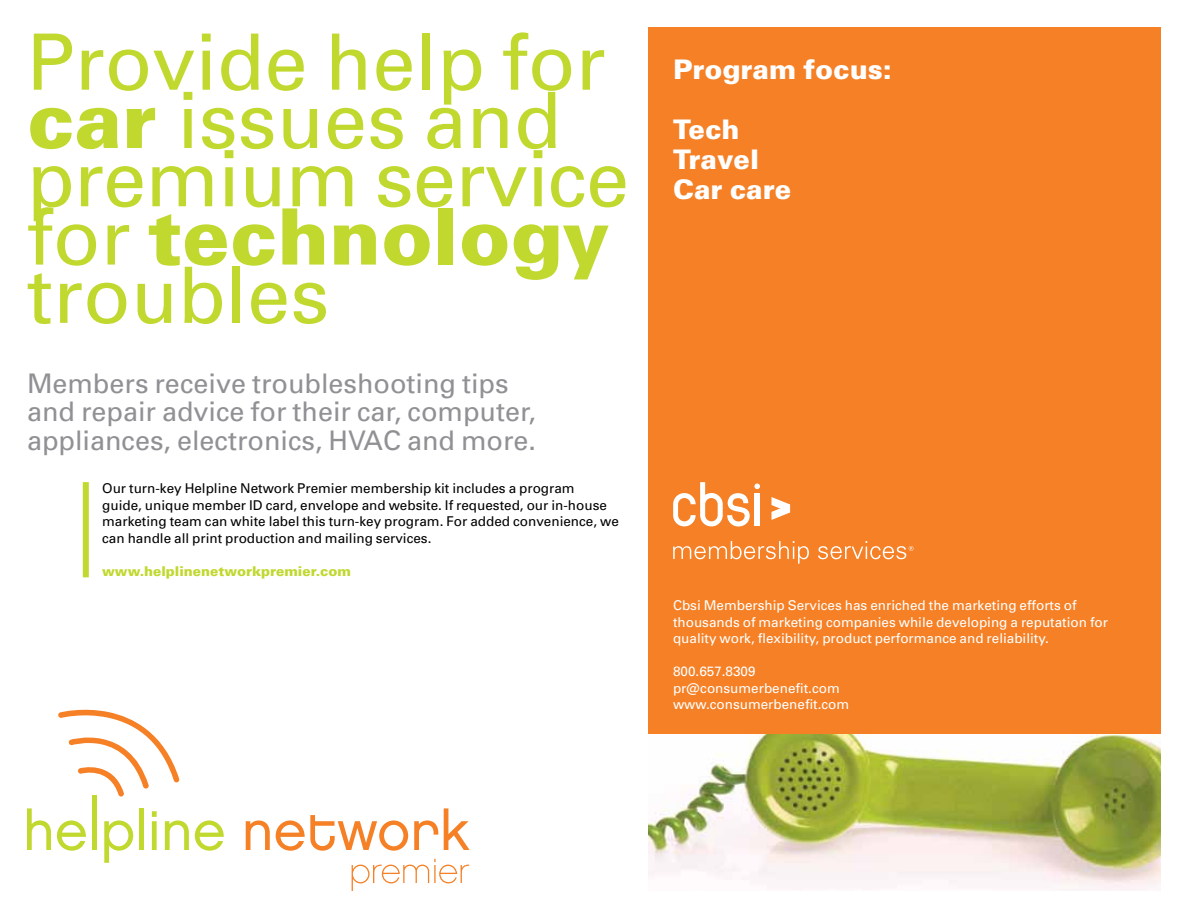
<style>
.page{position:relative;width:1188px;height:918px;background:#fff}
.page>*{position:absolute;margin:0;border:0;box-sizing:border-box;transform-origin:0 0}
.t1{font:77.7px/58.3px "Univers";color:#c1d82f}
.t2{font:27px/28.5px "Univers";color:#919195}
.t3{font:900 27px/30px "Univers";color:#fff}
.t4{font:13.5px/16.5px "Univers";color:#000}
.t5{font:13.5px/16.5px "Univers";color:#fff}
.t6{font:900 13.5px "Univers";color:#c1d82f}
.s1{font-weight:900}
</style>
<div class="page">
<div style="left:648px;top:27px;width:513px;height:864px;background:#f58025"></div>
<img style="left:648px;top:735px;width:513px;height:156px">
<svg style="left:673px;top:482px;width:87px;height:44px"></svg>
<svg style="left:772px;top:497px;width:18px;height:23px"></svg>
<svg style="left:673px;top:541px;width:136px;height:23px"></svg>
<svg style="left:818px;top:541px;width:96px;height:18px"></svg>
<div style="left:83px;top:482px;width:6px;height:95px;background:#c1d82f"></div>
<svg style="left:27px;top:808px;width:24px;height:42px"></svg>
<svg style="left:57px;top:821px;width:29px;height:30px"></svg>
<div style="left:92px;top:795px;width:5px;height:55px;background:#c1d82f"></div>
<svg style="left:104px;top:821px;width:29px;height:42px"></svg>
<div style="left:139px;top:808px;width:5px;height:42px;background:#c1d82f"></div>
<svg style="left:152px;top:811px;width:5px;height:39px"></svg>
<svg style="left:165px;top:820px;width:24px;height:30px"></svg>
<svg style="left:195px;top:821px;width:29px;height:30px"></svg>
<svg style="left:246px;top:820px;width:24px;height:30px"></svg>
<svg style="left:276px;top:815px;width:132px;height:36px"></svg>
<svg style="left:414px;top:821px;width:24px;height:29px"></svg>
<svg style="left:444px;top:808px;width:26px;height:42px"></svg>
<svg style="left:58px;top:709px;width:122px;height:88px"></svg>
<svg style="left:352px;top:859px;width:117px;height:32px"></svg>
<h1 class="t1" style="left:27px;top:32px;width:604px">Provide help for <span class="s1">car</span> issues and premium service for <span class="s1">technology </span>troubles</h1>
<h2 class="t2" style="left:27px;top:368px;width:511px">Members receive troubleshooting tips and repair advice for their car, computer, appliances, electronics, HVAC and more.</h2>
<p class="t4" style="left:102px;top:480px;width:518px">Our turn-key Helpline Network Premier membership kit includes a program<br>guide, unique member ID card, envelope and website. If requested, our in-house marketing team can white label this turn-key program. For added convenience, we can handle all print production and mailing services.</p>
<p class="t6" style="left:102px;top:562px;width:250px">www.helplinenetworkpremier.com</p>
<h2 class="t3" style="left:673px;top:54px;width:220px">Program focus:</h2>
<h2 class="t3" style="left:673px;top:114px;width:120px">Tech<br>Travel<br>Car care</h2>
<p class="t5" style="left:673px;top:597px;width:436px">Cbsi Membership Services has enriched the marketing efforts of thousands of marketing companies while developing a reputation for quality work, flexibility, product performance and reliability.</p>
<p class="t5" style="left:673px;top:663px;width:178px">800.657.8309 pr@consumerbenefit.com www.consumerbenefit.com</p>
</div>
